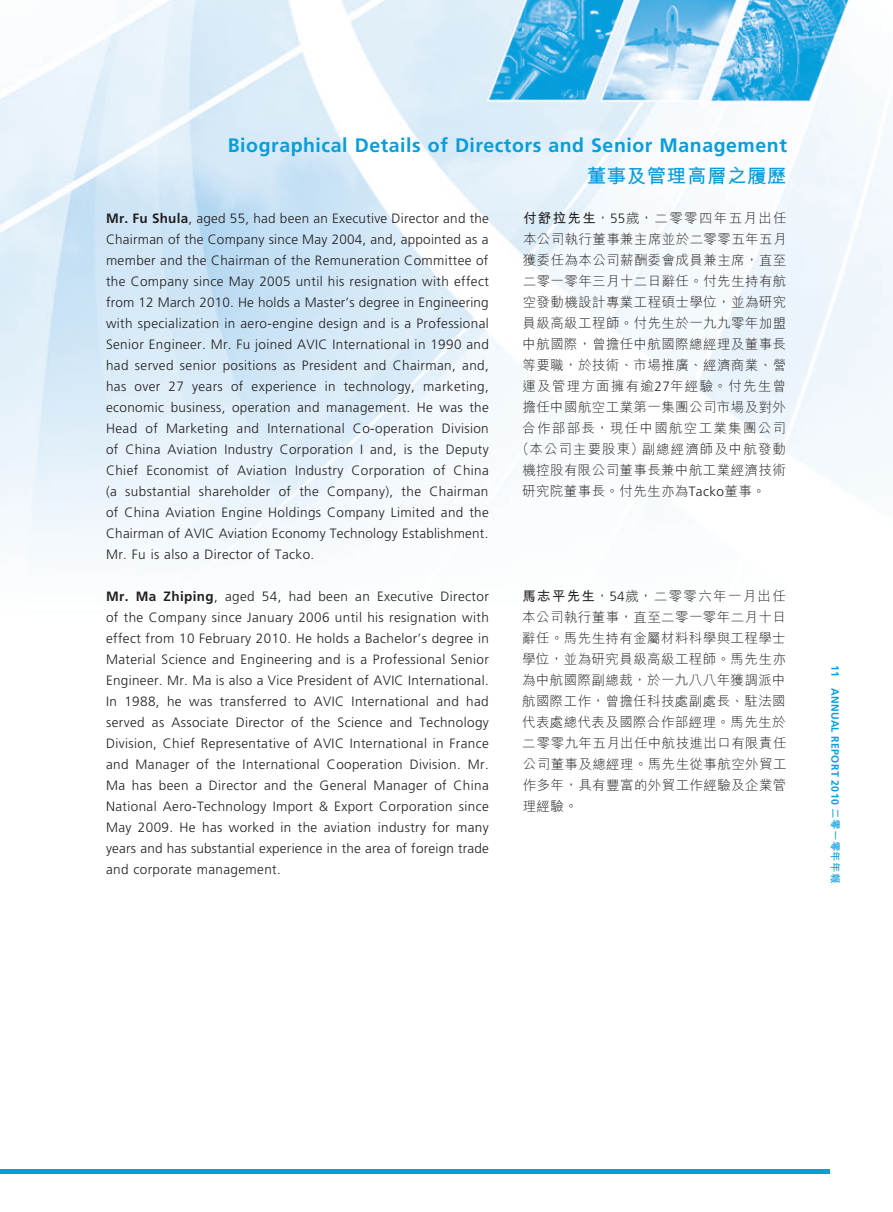
<style>
.page{position:relative;width:893px;height:1212px;background:#fff}
.page>*{position:absolute;margin:0;border:0;box-sizing:border-box;transform-origin:0 0}
.t1{font:700 19.5px "Frutiger LT Std";letter-spacing:.03em;color:#069ddc}
.t2{font:700 19.5px "M Hei HK";letter-spacing:.03em;color:#069ddc}
.t3{font:300 13.5px/21px "Frutiger LT Std";letter-spacing:.015em;color:#231f20;text-align:justify}
.t4{font:300 13.5px/21px "M Hei HK";letter-spacing:.03em;color:#231f20;text-align:justify}
.t5{font:300 13.5px "M Hei HK";letter-spacing:.095em;color:#231f20}
.t6{font:300 13.5px "M Hei HK";letter-spacing:.1em;color:#231f20}
.t7{font:300 13.5px "M Hei HK";letter-spacing:.075em;color:#231f20}
.t8{font:700 10.5px "Frutiger LT Std";letter-spacing:.03em;color:#069ddc}
.s1{font-weight:700}
.s2{font-family:"Frutiger LT Std"}
.s3{font-family:"M Hei HK"}
</style>
<div class="page">
<img style="left:0;top:0;width:893px;height:1174px">
<div style="left:0;top:1169px;width:829px;height:5px;background:#069ddc"></div>
<h1 class="t1" style="left:228px;top:134px;width:561px">Biographical Details of Directors and Senior Management</h1>
<h1 class="t2" style="left:587px;top:162px;width:201px">董事及管理高層之履歷</h1>
<p class="t6" style="left:523px;top:208px;width:265px"><span class="s1">付舒拉先生</span>，<span class="s2">55</span>歲，二零零四年五月出任</p>
<p class="t4" style="left:523px;top:228px;width:265px">本公司執行董事兼主席並於二零零五年五月</p>
<p class="t4" style="left:523px;top:249px;width:265px">獲委任為本公司薪酬委會成員兼主席，直至</p>
<p class="t4" style="left:523px;top:270px;width:265px">二零一零年三月十二日辭任。付先生持有航</p>
<p class="t4" style="left:523px;top:291px;width:265px">空發動機設計專業工程碩士學位，並為研究</p>
<p class="t4" style="left:523px;top:312px;width:265px">員級高級工程師。付先生於一九九零年加盟</p>
<p class="t4" style="left:523px;top:333px;width:265px">中航國際，曾擔任中航國際總經理及董事長</p>
<p class="t4" style="left:522px;top:354px;width:265px">等要職，於技術、市場推廣、經濟商業、營</p>
<p class="t5" style="left:522px;top:376px;width:265px">運及管理方面擁有逾<span class="s2">27</span>年經驗。付先生曾</p>
<p class="t4" style="left:522px;top:396px;width:265px">擔任中國航空工業第一集團公司市場及對外</p>
<p class="t5" style="left:522px;top:418px;width:265px">合作部部長，現任中國航空工業集團公司</p>
<p class="t7" style="left:516px;top:439px;width:272px">（本公司主要股東）副總經濟師及中航發動</p>
<p class="t4" style="left:522px;top:459px;width:265px">機控股有限公司董事長兼中航工業經濟技術</p>
<p class="t4" style="left:522px;top:480px;width:245px">研究院董事長。付先生亦為<span class="s2">Tacko</span>董事。</p>
<p class="t3" style="left:106px;top:208px;width:384px"><span class="s1">Mr. Fu Shula</span>, aged 55, had been an Executive Director and the Chairman of the Company since May 2004, and, appointed as a member and the Chairman of the Remuneration Committee of the Company since May 2005 until his resignation with effect from 12 March 2010. He holds a Master’s degree in Engineering with specialization in aero-engine design and is a Professional Senior Engineer. Mr. Fu joined AVIC International in 1990 and had served senior positions as President and Chairman, and, has over 27 years of experience in technology, marketing, economic business, operation and management. He was the Head of Marketing and International Co-operation Division of China Aviation Industry Corporation I and, is the Deputy Chief Economist of Aviation Industry Corporation of China (a substantial shareholder of the Company), the Chairman of China Aviation Engine Holdings Company Limited and the Chairman of AVIC Aviation Economy Technology Establishment.<br>Mr. Fu is also a Director of Tacko.</p>
<p class="t3" style="left:106px;top:586px;width:384px"><span class="s1">Mr. Ma Zhiping</span>, aged 54, had been an Executive Director of the Company since January 2006 until his resignation with effect from 10 February 2010. He holds a Bachelor’s degree in Material Science and Engineering and is a Professional Senior Engineer. Mr. Ma is also a Vice President of AVIC International.<br>In 1988, he was transferred to AVIC International and had served as Associate Director of the Science and Technology Division, Chief Representative of AVIC International in France and Manager of the International Cooperation Division. Mr.<br>Ma has been a Director and the General Manager of China National Aero-Technology Import &amp; Export Corporation since May 2009. He has worked in the aviation industry for many years and has substantial experience in the area of foreign trade and corporate management.</p>
<p class="t4" style="left:522px;top:585px;width:266px"><span class="s1">馬志平先生</span>，<span class="s2">54</span>歲，二零零六年一月出任本公司執行董事，直至二零一零年二月十日辭任。馬先生持有金屬材料科學與工程學士學位，並為研究員級高級工程師。馬先生亦為中航國際副總裁，於一九八八年獲調派中航國際工作，曾擔任科技處副處長、駐法國代表處總代表及國際合作部經理。馬先生於二零零九年五月出任中航技進出口有限責任公司董事及總經理。馬先生從事航空外貿工作多年，具有豐富的外貿工作經驗及企業管理經驗。</p>
<p class="t8" style="left:841px;top:665px;width:220px;rotate:90deg">11 ANNUAL REPORT 2010 <span class="s3">二零一零年年報</span></p>
</div>
